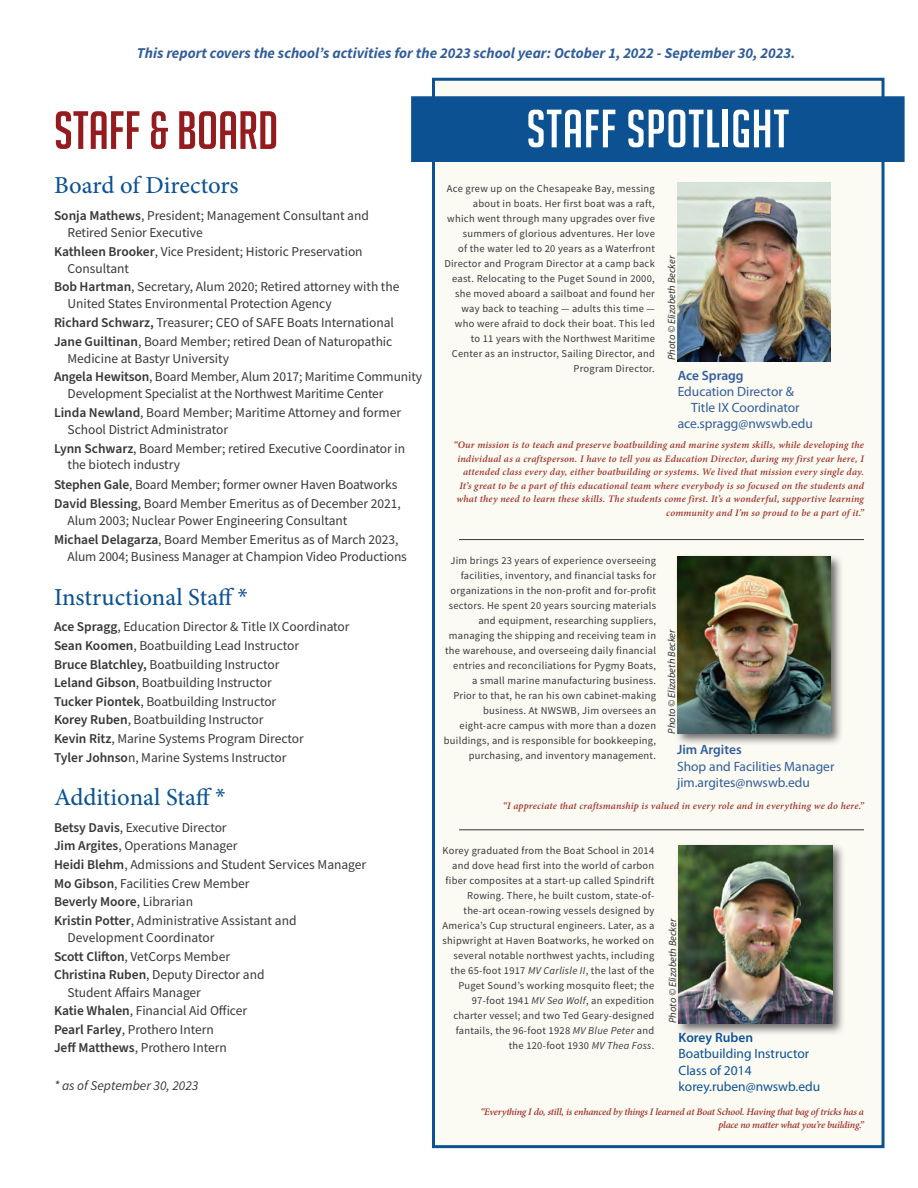
<style>
.page{position:relative;width:918px;height:1188px;background:#fff}
.page>*{position:absolute;margin:0;border:0;box-sizing:border-box;transform-origin:0 0}
.t1{font:52.5px "Big Noodle Titling";letter-spacing:.015em;color:#fff}
.t2{font:52.5px "Big Noodle Titling";color:#941b1e}
.t3{font:24px "Adobe Hebrew";color:#0c5293}
.t4{font:italic 700 15px "Source Sans Pro";color:#315d9a}
.t5{font:13.5px/18.6px "Source Sans Pro";letter-spacing:-.005em;color:#383839}
.t6{font:13.5px/16.2px "Myriad Pro";color:#315d9a}
.t7{font:13.5px/16.2px "Myriad Pro";color:#0c5293}
.t8{font:italic 13.5px "Source Sans Pro";color:#383839}
.t9{font:600 13.5px "Myriad Pro";color:#315d9a}
.t10{font:600 13.5px "Myriad Pro";color:#0c5293}
.t11{font:10.5px/15px "Source Sans Pro";letter-spacing:.025em;color:#383839;text-align:right}
.t12{font:italic 10.5px "Myriad Pro";color:#383839}
.t13{font:italic 700 9.75px/13.5px "Adobe Hebrew";letter-spacing:.02em;color:#9d3329;text-align:right}
.t14{font:italic 700 9.75px/13.5px "Adobe Hebrew";letter-spacing:-.02em;color:#9d3329;text-align:right}
.s1{font-weight:600}
.s2{font-family:"Myriad Pro"}
.s3{font-style:italic}
</style>
<div class="page">
<div style="left:432px;top:78px;width:453px;height:1070px;background:#fbfaf3;border:3px solid #0c5293"></div>
<hr style="left:459px;top:539px;width:405px;height:1px;background:#383839">
<hr style="left:459px;top:829px;width:405px;height:1px;background:#383839">
<div style="left:412px;top:97px;width:492px;height:64px;background:#0c5293"></div>
<div style="left:411px;top:96px;width:494px;height:66px;border:2px solid #0c5293"></div>
<div style="left:674px;top:553px;width:170px;height:194px;background:#383839;opacity:.75"></div>
<img style="left:678px;top:556px;width:153px;height:178px">
<div style="left:675px;top:843px;width:171px;height:193px;background:#383839;opacity:.75"></div>
<img style="left:679px;top:846px;width:154px;height:177px">
<img style="left:678px;top:182px;width:153px;height:180px">
<p class="t4" style="left:137px;top:43px;width:660px">This report covers the school’s activities for the 2023 school year: October 1, 2022 - September 30, 2023.</p>
<h1 class="t2" style="left:54px;top:102px;width:226px">STAFF &amp; BOARD</h1>
<h2 class="t3" style="left:54px;top:171px;width:186px">Board of Directors</h2>
<p class="t5" style="left:68px;top:207px;width:303px;line-height:16.8px;text-indent:-14px"><span class="s1">Sonja Mathews</span>, President; Management Consultant and<br>Retired Senior Executive</p>
<p class="t5" style="left:68px;top:243px;width:297px;line-height:16.8px;text-indent:-14px"><span class="s1">Kathleen Brooker</span>, Vice President; Historic Preservation<br>Consultant</p>
<p class="t5" style="left:68px;top:278px;width:334px;line-height:16.8px;text-indent:-14px"><span class="s1">Bob Hartman</span>, Secretary, Alum 2020; Retired attorney with the<br>United States Environmental Protection Agency</p>
<p class="t5" style="left:54px;top:313px;width:342px"><span class="s1">Richard Schwarz,</span> Treasurer; CEO of SAFE Boats International<br><span class="s1">Jane Guiltinan</span>, Board Member; retired Dean of Naturopathic</p>
<p class="t5" style="left:54px;top:349px;width:370px;text-indent:14px">Medicine at Bastyr University<br><span class="s1">Angela Hewitson</span>, Board Member, Alum 2017; Maritime Community</p>
<p class="t5" style="left:54px;top:384px;width:349px;text-align:center">Development Specialist at the Northwest Maritime Center<br><span class="s1">Linda Newland</span>, Board Member; Maritime Attorney and former</p>
<p class="t5" style="left:54px;top:420px;width:353px;text-indent:14px">School District Administrator<br><span class="s1">Lynn Schwarz</span>, Board Member; retired Executive Coordinator in</p>
<p class="t5" style="left:54px;top:455px;width:348px;line-height:19.2px;text-indent:14px">the biotech industry<br><span class="s1">Stephen Gale</span>, Board Member; former owner Haven Boatworks<br><span class="s1">David Blessing</span>, Board Member Emeritus as of December 2021,</p>
<p class="t5" style="left:54px;top:511px;width:346px;line-height:19.2px;text-indent:14px">Alum 2003; Nuclear Power Engineering Consultant<br><span class="s1">Michael Delagarza</span>, Board Member Emeritus as of March 2023,</p>
<p class="t5" style="left:67px;top:547px;width:341px">Alum 2004; Business Manager at Champion Video Productions</p>
<h2 class="t3" style="left:54px;top:582px;width:195px">Instructional Staff <span class="s2">*</span></h2>
<p class="t5" style="left:54px;top:617px;width:297px"><span class="s1">Ace Spragg</span>, Education Director &amp; Title IX Coordinator <span class="s1">Sean Koomen</span>, Boatbuilding Lead Instructor<br><span class="s1">Bruce Blatchley,</span> Boatbuilding Instructor<br><span class="s1">Leland Gibson</span>, Boatbuilding Instructor<br><span class="s1">Tucker Piontek</span>, Boatbuilding Instructor<br><span class="s1">Korey Ruben</span>, Boatbuilding Instructor<br><span class="s1">Kevin Ritz</span>, Marine Systems Program Director<br><span class="s1">Tyler Johnso</span>n, Marine Systems Instructor</p>
<h2 class="t3" style="left:54px;top:783px;width:173px">Additional Staff <span class="s2">*</span></h2>
<p class="t5" style="left:54px;top:818px;width:314px"><span class="s1">Betsy Davis</span>, Executive Director<br><span class="s1">Jim Argites</span>, Operations Manager<br><span class="s1">Heidi Blehm</span>, Admissions and Student Services Manager <span class="s1">Mo Gibson</span>, Facilities Crew Member<br><span class="s1">Beverly Moore</span>, Librarian<br><span class="s1">Kristin Potter</span>, Administrative Assistant and</p>
<p class="t5" style="left:54px;top:928px;width:212px;text-indent:14px">Development Coordinator<br><span class="s1">Scott Clifton</span>, VetCorps Member<br><span class="s1">Christina Ruben</span>, Deputy Director and</p>
<p class="t5" style="left:54px;top:983px;width:195px;text-indent:14px">Student Affairs Manager<br><span class="s1">Katie Whalen</span>, Financial Aid Officer<br><span class="s1">Pearl Farley</span>, Prothero Intern<br><span class="s1">Jeff Matthews</span>, Prothero Intern</p>
<p class="t8" style="left:54px;top:1077px;width:146px">* as of September 30, 2023</p>
<h1 class="t1" style="left:527px;top:100px;width:264px">STAFF SPOTLIGHT</h1>
<p class="t11" style="left:444px;top:181px;width:212px">Ace grew up on the Chesapeake Bay, messing about in boats. Her first boat was a raft, which went through many upgrades over five summers of glorious adventures. Her love<br>of the water led to 20 years as a Waterfront Director and Program Director at a camp back east. Relocating to the Puget Sound in 2000, she moved aboard a sailboat and found her way back to teaching — adults this time — who were afraid to dock their boat. This led to 11 years with the Northwest Maritime Center as an instructor, Sailing Director, and Program Director.</p>
<p class="t12" style="left:665px;top:360px;width:106px;rotate:-90deg">Photo © Elizabeth Becker</p>
<p class="t9" style="left:678px;top:366px;width:68px">Ace Spragg</p>
<p class="t6" style="left:678px;top:383px;width:118px">Education Director &amp;</p>
<p class="t6" style="left:691px;top:399px;width:110px">Title IX Coordinator</p>
<p class="t6" style="left:678px;top:415px;width:137px">ace.spragg@nwswb.edu</p>
<p class="t13" style="left:454px;top:438px;width:412px">“Our mission is to teach and preserve boatbuilding and marine system skills, while developing the individual as a craftsperson. I have to tell you as Education Director, during my first year here, I attended class every day, either boatbuilding or systems. We lived that mission every single day.<br>It’s great to be a part of this educational team where everybody is so focused on the students and what they need to learn these skills. The students come first. It’s a wonderful, supportive learning community and I’m so proud to be a part of it.”</p>
<p class="t11" style="left:444px;top:553px;width:214px">Jim brings 23 years of experience overseeing facilities, inventory, and financial tasks for organizations in the non-profit and for-profit sectors. He spent 20 years sourcing materials and equipment, researching suppliers, managing the shipping and receiving team in the warehouse, and overseeing daily financial entries and reconciliations for Pygmy Boats,<br>a small marine manufacturing business.<br>Prior to that, he ran his own cabinet-making business. At NWSWB, Jim oversees an eight-acre campus with more than a dozen buildings, and is responsible for bookkeeping, purchasing, and inventory management.</p>
<p class="t12" style="left:665px;top:734px;width:106px;rotate:-90deg">Photo © Elizabeth Becker</p>
<p class="t9" style="left:677px;top:741px;width:66px">Jim Argites</p>
<p class="t6" style="left:677px;top:758px;width:159px">Shop and Facilities Manager jim.argites@nwswb.edu</p>
<p class="t13" style="left:503px;top:799px;width:363px">“I appreciate that craftsmanship is valued in every role and in everything we do here.”</p>
<p class="t11" style="left:443px;top:843px;width:213px">Korey graduated from the Boat School in 2014 and dove head first into the world of carbon fiber composites at a start-up called Spindrift Rowing. There, he built custom, state-of&shy;the-art ocean-rowing vessels designed by America’s Cup structural engineers. Later, as a shipwright at Haven Boatworks, he worked on several notable northwest yachts, including the 65-foot 1917 <span class="s3">MV Carlisle II</span>, the last of the Puget Sound’s working mosquito fleet; the 97-foot 1941 <span class="s3">MV Sea Wolf</span>, an expedition charter vessel; and two Ted Geary-designed fantails, the 96-foot 1928 <span class="s3">MV Blue Peter</span> and the 120-foot 1930 <span class="s3">MV Thea Foss</span>.</p>
<p class="t12" style="left:666px;top:1023px;width:106px;rotate:-90deg">Photo © Elizabeth Becker</p>
<p class="t10" style="left:679px;top:1029px;width:76px">Korey Ruben</p>
<p class="t7" style="left:679px;top:1045px;width:143px">Boatbuilding Instructor<br>Class of 2014 korey.ruben@nwswb.edu</p>
<p class="t14" style="left:480px;top:1105px;width:385px">“Everything I do, still, is enhanced by things I learned at Boat School. Having that bag of tricks has a place no matter what you’re building.”</p>
</div>
